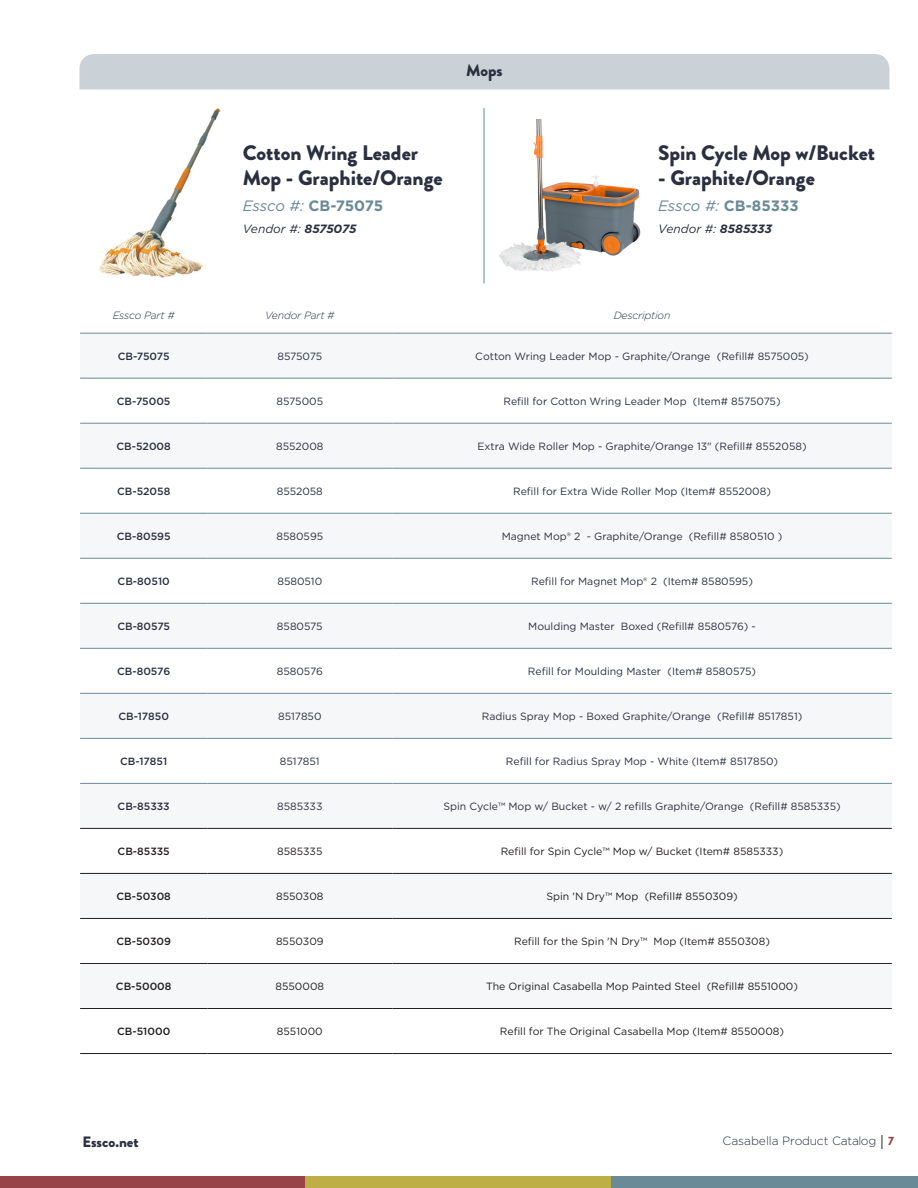
<style>
.page{position:relative;width:918px;height:1188px;background:#fff}
.page>*{position:absolute;margin:0;border:0;box-sizing:border-box;transform-origin:0 0}
.t1{font:900 21px/25.5px "Brandon Grotesque";color:#2b3041}
.t2{font:900 16.5px "Brandon Grotesque";color:#2b3041}
.t3{font:700 15px "Gotham";color:#698a96}
.t4{font:900 15px "Brandon Grotesque";color:#2b3041}
.t5{font:italic 12px "Gotham";color:#2b3041}
.t6{font:300 12px "Gotham";letter-spacing:-.01em;color:#2b3041}
.t7{font:10.5px "Gotham";color:#2b3041}
.t8{font:10.5px "Gotham";color:#231f20}
.t9{font:500 10.5px "Gotham";color:#2b3041}
.t10{font:500 10.5px "Gotham";color:#231f20}
.t11{font:italic 300 10.5px "Gotham";letter-spacing:-.02em;color:#2b3041}
.t12{font:10.5px "Gotham";letter-spacing:-.025em;color:#2b3041}
.s1{font-weight:400;font-style:italic}
.s2{font-weight:700}
.s3{font-weight:400;font-size:15px}
.s4{font-family:"Brandon Grotesque";font-weight:900;color:#984347}
</style>
<div class="page">
<div style="left:0;top:1176px;width:305px;height:12px;background:#984347"></div>
<div style="left:305px;top:1176px;width:306px;height:12px;background:#beae46"></div>
<div style="left:611px;top:1176px;width:307px;height:12px;background:#698a96"></div>
<div style="left:80px;top:54px;width:810px;height:35px;background:#cbd2d7"></div>
<svg style="left:80px;top:377px;width:812px;height:631px;fill:#f5f7f8"></svg>
<hr style="left:80px;top:333px;width:127px;height:1px;background:#698a96">
<hr style="left:207px;top:333px;width:185px;height:1px;background:#698a96">
<hr style="left:392px;top:333px;width:500px;height:1px;background:#698a96">
<hr style="left:80px;top:378px;width:127px;height:1px;background:#698a96">
<hr style="left:207px;top:378px;width:185px;height:1px;background:#698a96">
<hr style="left:392px;top:378px;width:500px;height:1px;background:#698a96">
<hr style="left:80px;top:423px;width:127px;height:1px;background:#698a96">
<hr style="left:207px;top:423px;width:185px;height:1px;background:#698a96">
<hr style="left:392px;top:423px;width:500px;height:1px;background:#698a96">
<hr style="left:80px;top:468px;width:127px;height:1px;background:#698a96">
<hr style="left:207px;top:468px;width:185px;height:1px;background:#698a96">
<hr style="left:392px;top:468px;width:500px;height:1px;background:#698a96">
<hr style="left:80px;top:513px;width:127px;height:1px;background:#698a96">
<hr style="left:207px;top:513px;width:185px;height:1px;background:#698a96">
<hr style="left:392px;top:513px;width:500px;height:1px;background:#698a96">
<hr style="left:80px;top:558px;width:127px;height:1px;background:#698a96">
<hr style="left:207px;top:558px;width:185px;height:1px;background:#698a96">
<hr style="left:392px;top:558px;width:500px;height:1px;background:#698a96">
<hr style="left:80px;top:603px;width:127px;height:1px;background:#698a96">
<hr style="left:207px;top:603px;width:185px;height:1px;background:#698a96">
<hr style="left:392px;top:603px;width:500px;height:1px;background:#698a96">
<hr style="left:80px;top:648px;width:127px;height:1px;background:#698a96">
<hr style="left:207px;top:648px;width:185px;height:1px;background:#698a96">
<hr style="left:392px;top:648px;width:500px;height:1px;background:#698a96">
<hr style="left:80px;top:693px;width:127px;height:1px;background:#698a96">
<hr style="left:207px;top:693px;width:185px;height:1px;background:#698a96">
<hr style="left:392px;top:693px;width:500px;height:1px;background:#698a96">
<hr style="left:80px;top:738px;width:127px;height:1px;background:#698a96">
<hr style="left:207px;top:738px;width:185px;height:1px;background:#698a96">
<hr style="left:392px;top:738px;width:500px;height:1px;background:#698a96">
<hr style="left:80px;top:783px;width:127px;height:1px;background:#698a96">
<hr style="left:207px;top:783px;width:185px;height:1px;background:#698a96">
<hr style="left:392px;top:783px;width:500px;height:1px;background:#698a96">
<hr style="left:80px;top:828px;width:127px;height:1px;background:#231f20">
<hr style="left:207px;top:828px;width:185px;height:1px;background:#231f20">
<hr style="left:392px;top:828px;width:500px;height:1px;background:#231f20">
<hr style="left:80px;top:873px;width:127px;height:1px;background:#231f20">
<hr style="left:207px;top:873px;width:185px;height:1px;background:#231f20">
<hr style="left:392px;top:873px;width:500px;height:1px;background:#231f20">
<hr style="left:80px;top:918px;width:127px;height:1px;background:#231f20">
<hr style="left:207px;top:918px;width:185px;height:1px;background:#231f20">
<hr style="left:392px;top:918px;width:500px;height:1px;background:#231f20">
<hr style="left:80px;top:963px;width:127px;height:1px;background:#231f20">
<hr style="left:207px;top:963px;width:185px;height:1px;background:#231f20">
<hr style="left:392px;top:963px;width:500px;height:1px;background:#231f20">
<hr style="left:80px;top:1008px;width:127px;height:1px;background:#231f20">
<hr style="left:207px;top:1008px;width:185px;height:1px;background:#231f20">
<hr style="left:392px;top:1008px;width:500px;height:1px;background:#231f20">
<hr style="left:80px;top:1053px;width:127px;height:1px;background:#231f20">
<hr style="left:207px;top:1053px;width:185px;height:1px;background:#231f20">
<hr style="left:392px;top:1053px;width:500px;height:1px;background:#231f20">
<hr style="left:484px;top:108px;width:1px;height:176px;background:#698a96">
<img style="left:99px;top:108px;width:122px;height:170px">
<img style="left:499px;top:119px;width:142px;height:153px">
<p class="t2" style="left:466px;top:59px;width:38px">Mops</p>
<p class="t1" style="left:243px;top:140px;width:201px">Cotton Wring Leader<br>Mop - Graphite/Orange</p>
<p class="t3" style="left:243px;top:195px;width:142px"><span class="s1">Essco #:</span> CB-75075</p>
<p class="t5" style="left:243px;top:221px;width:115px">Vendor #: <span class="s2">8575075</span></p>
<p class="t1" style="left:658px;top:140px;width:218px">Spin Cycle Mop w/Bucket</p>
<p class="t1" style="left:658px;top:165px;width:158px">- Graphite/Orange</p>
<p class="t3" style="left:658px;top:195px;width:142px"><span class="s1">Essco #:</span> CB-85333</p>
<p class="t5" style="left:658px;top:221px;width:115px">Vendor #: <span class="s2">8585333</span></p>
<p class="t11" style="left:113px;top:309px;width:64px">Essco Part #</p>
<p class="t11" style="left:265px;top:309px;width:71px">Vendor Part #</p>
<p class="t11" style="left:614px;top:309px;width:58px">Description</p>
<p class="t9" style="left:118px;top:349px;width:53px">CB-75075</p>
<p class="t12" style="left:277px;top:349px;width:46px">8575075</p>
<p class="t7" style="left:475px;top:349px;width:335px">Cotton Wring Leader Mop - Graphite/Orange (Refill# 8575005)</p>
<p class="t9" style="left:117px;top:394px;width:55px">CB-75005</p>
<p class="t7" style="left:277px;top:394px;width:48px">8575005</p>
<p class="t7" style="left:504px;top:394px;width:279px">Refill for Cotton Wring Leader Mop (Item# 8575075)</p>
<p class="t9" style="left:117px;top:439px;width:56px">CB-52008</p>
<p class="t7" style="left:276px;top:439px;width:49px">8552008</p>
<p class="t7" style="left:478px;top:439px;width:331px">Extra Wide Roller Mop - Graphite/Orange 13" (Refill# 8552058)</p>
<p class="t9" style="left:117px;top:484px;width:55px">CB-52058</p>
<p class="t7" style="left:277px;top:484px;width:48px">8552058</p>
<p class="t7" style="left:513px;top:484px;width:259px">Refill for Extra Wide Roller Mop (Item# 8552008)</p>
<p class="t9" style="left:117px;top:529px;width:55px">CB-80595</p>
<p class="t7" style="left:276px;top:530px;width:48px">8580595</p>
<p class="t7" style="left:502px;top:530px;width:282px">Magnet Mop® 2 - Graphite/Orange (Refill# 8580510 )</p>
<p class="t9" style="left:118px;top:574px;width:54px">CB-80510</p>
<p class="t7" style="left:277px;top:575px;width:46px">8580510</p>
<p class="t7" style="left:531px;top:575px;width:223px">Refill for Magnet Mop® 2 (Item# 8580595)</p>
<p class="t9" style="left:117px;top:619px;width:54px">CB-80575</p>
<p class="t7" style="left:277px;top:620px;width:47px">8580575</p>
<p class="t7" style="left:528px;top:620px;width:229px">Moulding Master Boxed (Refill# 8580576) -</p>
<p class="t9" style="left:117px;top:664px;width:55px">CB-80576</p>
<p class="t7" style="left:277px;top:665px;width:48px">8580576</p>
<p class="t7" style="left:528px;top:665px;width:230px">Refill for Moulding Master (Item# 8580575)</p>
<p class="t9" style="left:118px;top:709px;width:52px">CB-17850</p>
<p class="t7" style="left:278px;top:710px;width:45px">8517850</p>
<p class="t7" style="left:482px;top:710px;width:322px">Radius Spray Mop - Boxed Graphite/Orange (Refill# 8517851)</p>
<p class="t9" style="left:120px;top:754px;width:49px">CB-17851</p>
<p class="t7" style="left:280px;top:755px;width:41px">8517851</p>
<p class="t7" style="left:506px;top:755px;width:274px">Refill for Radius Spray Mop - White (Item# 8517850)</p>
<p class="t9" style="left:118px;top:800px;width:54px">CB-85333</p>
<p class="t7" style="left:277px;top:800px;width:47px">8585333</p>
<p class="t7" style="left:443px;top:800px;width:399px">Spin Cycle™ Mop w/ Bucket - w/ 2 refills Graphite/Orange (Refill# 8585335)</p>
<p class="t10" style="left:118px;top:845px;width:54px">CB-85335</p>
<p class="t8" style="left:277px;top:845px;width:47px">8585335</p>
<p class="t8" style="left:501px;top:845px;width:284px">Refill for Spin Cycle™ Mop w/ Bucket (Item# 8585333)</p>
<p class="t10" style="left:117px;top:890px;width:56px">CB-50308</p>
<p class="t8" style="left:276px;top:890px;width:49px">8550308</p>
<p class="t8" style="left:546px;top:890px;width:193px">Spin 'N Dry™ Mop (Refill# 8550309)</p>
<p class="t10" style="left:116px;top:935px;width:56px">CB-50309</p>
<p class="t8" style="left:276px;top:935px;width:49px">8550309</p>
<p class="t8" style="left:514px;top:935px;width:257px">Refill for the Spin 'N Dry™ Mop (Item# 8550308)</p>
<p class="t10" style="left:116px;top:980px;width:57px">CB-50008</p>
<p class="t8" style="left:276px;top:980px;width:50px">8550008</p>
<p class="t8" style="left:486px;top:980px;width:313px">The Original Casabella Mop Painted Steel (Refill# 8551000)</p>
<p class="t10" style="left:117px;top:1025px;width:55px">CB-51000</p>
<p class="t8" style="left:277px;top:1025px;width:47px">8551000</p>
<p class="t8" style="left:500px;top:1025px;width:286px">Refill for The Original Casabella Mop (Item# 8550008)</p>
<p class="t4" style="left:82px;top:1131px;width:58px">Essco.net</p>
<p class="t6" style="left:722px;top:1133px;width:173px">Casabella Product Catalog <span class="s3">|</span> <span class="s4">7</span></p>
</div>
